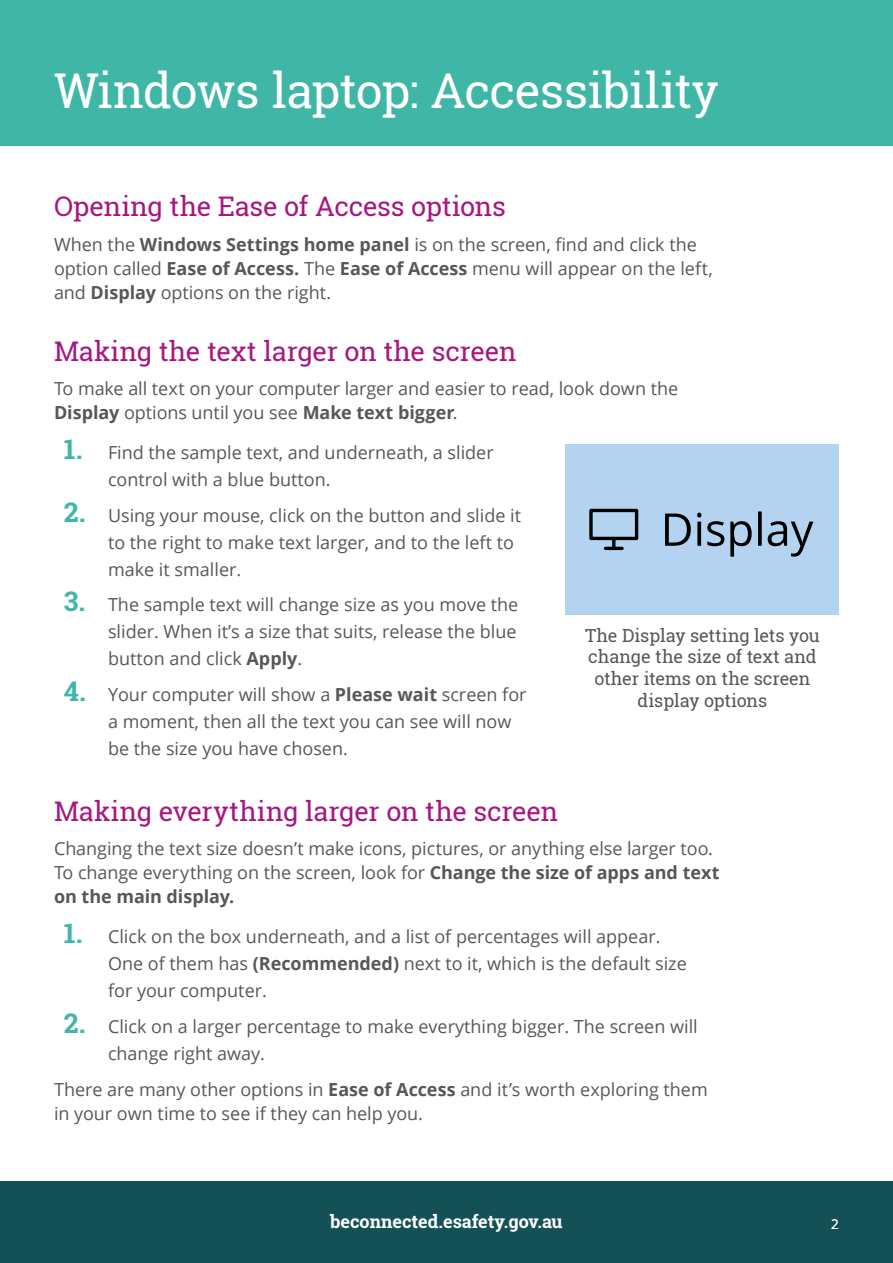
<style>
.page{position:relative;width:893px;height:1263px;background:#fff}
.page>*{position:absolute;margin:0;border:0;box-sizing:border-box;transform-origin:0 0}
.t1{font:48px "Roboto Slab";letter-spacing:-.02em;color:#fff}
.t2{font:27px "Roboto Slab";letter-spacing:-.005em;color:#a71680}
.t3{font:18px/27px "Open Sans";color:#575756}
.t4{font:18px/21.6px "Roboto Slab";letter-spacing:-.01em;color:#575756;text-align:center}
.t5{font:700 18px "Roboto Slab";color:#fff}
.t6{font:13.5px "Open Sans";color:#fff}
.s1{font-weight:700}
.s2{font-family:"Roboto Slab";font-weight:700;font-size:27px;color:#40b6a6}
</style>
<div class="page">
<div style="left:0;top:1181px;width:893px;height:82px;background:#135157"></div>
<div style="left:0;top:0;width:893px;height:145px;background:#40b6a6"></div>
<div style="left:566px;top:444px;width:273px;height:170px;background:#b3d3f1"></div>
<svg style="left:612px;top:540px;width:3px;height:7px"></svg>
<hr style="left:605px;top:547px;width:17px;height:3px;background:#000">
<div style="left:589px;top:509px;width:49px;height:31px;border:3px solid #000"></div>
<svg style="left:665px;top:513px;width:26px;height:33px"></svg>
<svg style="left:697px;top:513px;width:27px;height:33px"></svg>
<svg style="left:730px;top:511px;width:83px;height:46px"></svg>
<h1 class="t1" style="left:54px;top:58px;width:667px">Windows laptop: Accessibility</h1>
<h2 class="t2" style="left:54px;top:188px;width:453px">Opening the Ease of Access options</h2>
<p class="t3" style="left:54px;top:232px;width:660px;line-height:24px">When the <span class="s1">Windows Settings home panel</span> is on the screen, find and click the option called <span class="s1">Ease of Access.</span> The <span class="s1">Ease of Access</span> menu will appear on the left, and <span class="s1">Display</span> options on the right.</p>
<h2 class="t2" style="left:54px;top:332px;width:464px">Making the text larger on the screen</h2>
<p class="t3" style="left:54px;top:376px;width:626px;line-height:24px">To make all text on your computer larger and easier to read, look down the<br><span class="s1">Display</span> options until you see <span class="s1">Make text bigger</span>.</p>
<p class="t3" style="left:108px;top:439px;width:387px;text-indent:-44px"><span class="s2">1.</span> Find the sample text, and underneath, a slider control with a blue button.</p>
<p class="t3" style="left:108px;top:501px;width:415px;text-indent:-44px"><span class="s2">2.</span> Using your mouse, click on the button and slide it to the right to make text larger, and to the left to make it smaller.</p>
<p class="t3" style="left:108px;top:591px;width:412px;text-align:justify;text-indent:-44px"><span class="s2">3.</span> The sample text will change size as you move the slider. When it’s a size that suits, release the blue button and click <span class="s1">Apply</span>.</p>
<p class="t3" style="left:108px;top:680px;width:420px;text-indent:-44px"><span class="s2">4.</span> Your computer will show a <span class="s1">Please wait</span> screen for a moment, then all the text you can see will now be the size you have chosen.</p>
<p class="t4" style="left:585px;top:624px;width:236px">The Display setting lets you change the size of text and other items on the screen display options</p>
<h2 class="t2" style="left:54px;top:792px;width:506px">Making everything larger on the screen</h2>
<p class="t3" style="left:54px;top:836px;width:667px;line-height:24px">Changing the text size doesn’t make icons, pictures, or anything else larger too.<br>To change everything on the screen, look for <span class="s1">Change the size of apps and text on the main display.</span></p>
<p class="t3" style="left:108px;top:923px;width:580px;text-indent:-44px"><span class="s2">1.</span> Click on the box underneath, and a list of percentages will appear.<br>One of them has <span class="s1">(Recommended)</span> next to it, which is the default size for your computer.</p>
<p class="t3" style="left:108px;top:1012px;width:591px;text-indent:-44px"><span class="s2">2.</span> Click on a larger percentage to make everything bigger. The screen will change right away.</p>
<p class="t3" style="left:54px;top:1077px;width:655px;line-height:24px">There are many other options in <span class="s1">Ease of Access</span> and it’s worth exploring them in your own time to see if they can help you.</p>
<p class="t5" style="left:330px;top:1209px;width:234px">beconnected.esafety.gov.au</p>
<p class="t6" style="left:831px;top:1214px;width:9px">2</p>
</div>
